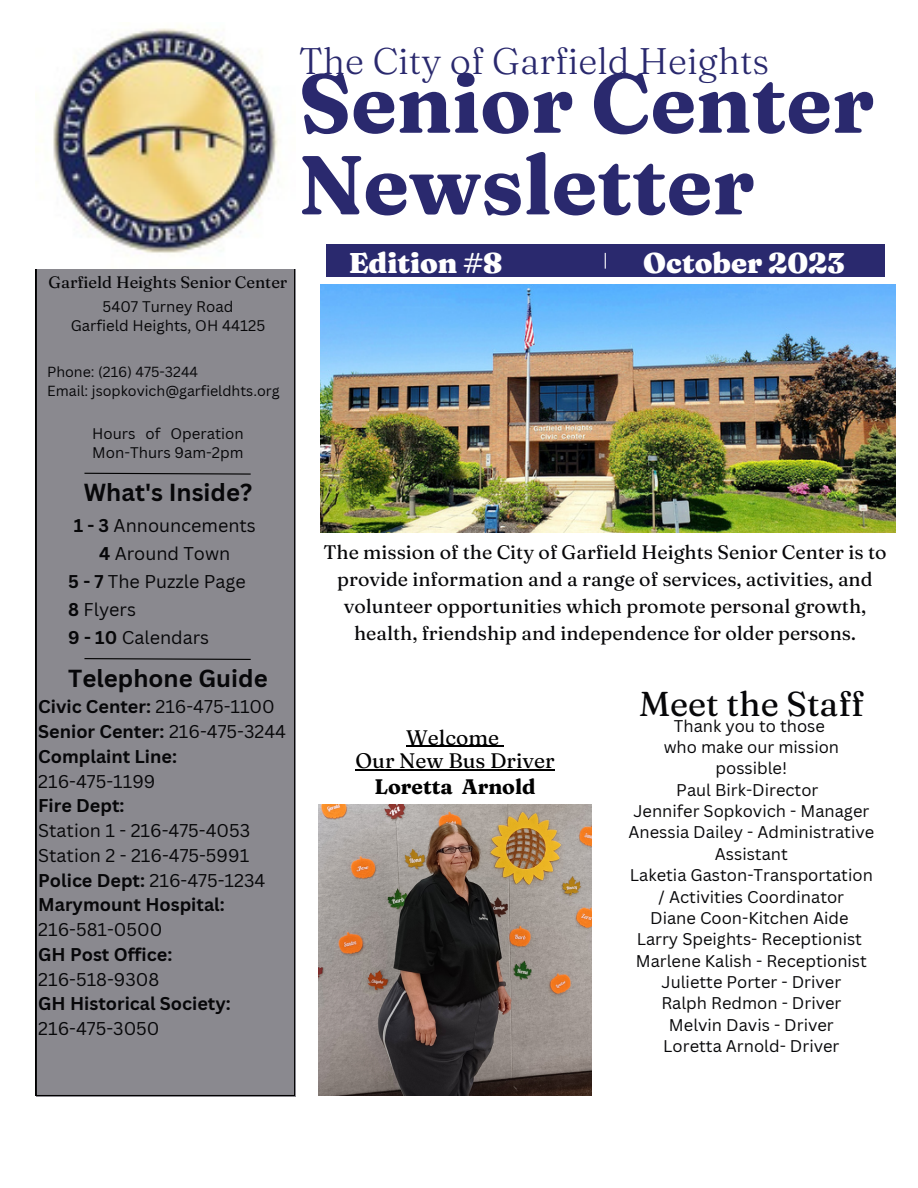
<style>
.page{position:relative;width:918px;height:1188px;background:#fff}
.page>*{position:absolute;margin:0;border:0;box-sizing:border-box;transform-origin:0 0}
.t1{font:700 83.25px "Fraunces 9 pt";color:#2a296e}
.t2{font:300 36.9px "Fraunces 9 pt";color:#2a296e}
.t3{font:34.5px "Fraunces 9 pt";color:#070709}
.t4{font:900 28.5px "Fraunces 9 pt";color:#fff}
.t5{font:700 24px "Canva Sans";color:#070709}
.t6{font:21px "Fraunces 9 pt";color:#000}
.t7{font:700 21px "Fraunces 9 pt";color:#000}
.t8{font:19.5px/27px "Fraunces 9 pt";color:#070709;text-align:center}
.t9{font:18px/24.8px "Canva Sans";color:#070709;text-align:center}
.t10{font:700 18px/24.8px "Canva Sans";color:#070709}
.t11{font:16.5px/21.3px "Canva Sans";color:#070709;text-align:center}
.t12{font:16.5px "Fraunces 9 pt";color:#070709}
.t13{font:15px/19.2px "Canva Sans";color:#070709}
.t14{font:14.25px "Canva Sans";color:#070709}
.s1{font-weight:700}
.s2{font-weight:400}
</style>
<div class="page">
<div style="left:36px;top:268px;width:260px;height:828px;background:#8a898f"></div>
<div style="left:35px;top:267px;width:261px;height:830px;border:2px solid #000"></div>
<svg style="left:84px;top:472px;width:167px;height:3px"></svg>
<svg style="left:84px;top:658px;width:167px;height:2px"></svg>
<div style="left:326px;top:245px;width:559px;height:32px;background:#2a296e"></div>
<svg style="left:605px;top:253px;width:1px;height:16px"></svg>
<img style="left:320px;top:285px;width:575px;height:247px">
<img style="left:36px;top:25px;width:260px;height:243px">
<img style="left:318px;top:805px;width:274px;height:291px">
<hr style="left:406px;top:746px;width:93px;height:1px;background:#000">
<hr style="left:356px;top:769px;width:199px;height:2px;background:#000">
<p class="t12" style="left:49px;top:272px;width:240px">Garfield Heights Senior Center</p>
<p class="t13" style="left:102px;top:296px;width:132px">5407 Turney Road</p>
<p class="t13" style="left:71px;top:315px;width:196px">Garfield Heights, OH 44125</p>
<p class="t14" style="left:47px;top:361px;width:153px">Phone: (216) 475-3244</p>
<p class="t14" style="left:47px;top:380px;width:234px">Email: jsopkovich@garfieldhts.org</p>
<p class="t13" style="left:92px;top:423px;width:153px">Hours of Operation<br>Mon-Thurs 9am-2pm</p>
<p class="t5" style="left:84px;top:476px;width:170px">What's Inside?</p>
<p class="t9" style="left:74px;top:510px;width:184px;line-height:28.2px"><span class="s1">1 - 3</span> Announcements<br><span class="s1">4</span> Around Town</p>
<p class="t9" style="left:68px;top:568px;width:179px"><span class="s1">5 - 7</span> The Puzzle Page</p>
<p class="t9" style="left:68px;top:597px;width:69px"><span class="s1">8</span> Flyers</p>
<p class="t9" style="left:68px;top:625px;width:142px"><span class="s1">9 - 10</span> Calendars</p>
<p class="t5" style="left:68px;top:661px;width:201px">Telephone Guide</p>
<p class="t10" style="left:38px;top:694px;width:249px">Civic Center: <span class="s2">216-475-1100<br></span>Senior Center: <span class="s2">216-475-3244<br></span>Complaint Line:<br><span class="s2">216-475-1199</span></p>
<p class="t10" style="left:38px;top:793px;width:88px">Fire Dept:</p>
<p class="t9" style="left:38px;top:818px;width:229px;text-align:left">Station 1 - 216-475-4053<br>Station 2 - 216-475-5991<br><span class="s1">Police Dept:</span> 216-475-1234<br><span class="s1">Marymount Hospital:<br></span>216-581-0500</p>
<p class="t10" style="left:38px;top:941px;width:136px">GH Post Office:<br><span class="s2">216-518-9308</span></p>
<p class="t10" style="left:38px;top:991px;width:194px">GH Historical Society:<br><span class="s2">216-475-3050</span></p>
<p class="t2" style="left:299px;top:37px;width:472px">The City of Garfield Heights</p>
<p class="t1" style="left:299px;top:51px;width:577px">Senior Center</p>
<p class="t1" style="left:299px;top:133px;width:457px">Newsletter</p>
<p class="t4" style="left:349px;top:245px;width:155px">Edition #8</p>
<p class="t4" style="left:643px;top:245px;width:203px">October 2023</p>
<p class="t8" style="left:323px;top:538px;width:565px">The mission of the City of Garfield Heights Senior Center is to provide information and a range of services, activities, and volunteer opportunities which promote personal growth, health, friendship and independence for older persons.</p>
<p class="t6" style="left:406px;top:724px;width:94px">Welcome</p>
<p class="t6" style="left:356px;top:748px;width:201px">Our New Bus Driver</p>
<p class="t7" style="left:374px;top:774px;width:163px">Loretta Arnold</p>
<p class="t3" style="left:639px;top:682px;width:226px">Meet the Staff</p>
<p class="t11" style="left:674px;top:714px;width:153px">Thank you to those</p>
<p class="t11" style="left:664px;top:736px;width:177px">who make our mission possible!</p>
<p class="t11" style="left:676px;top:779px;width:144px">Paul Birk-Director</p>
<p class="t11" style="left:629px;top:800px;width:247px">Jennifer Sopkovich - Manager<br>Anessia Dailey - Administrative<br>Assistant</p>
<p class="t11" style="left:630px;top:864px;width:244px">Laketia Gaston-Transportation / Activities Coordinator</p>
<p class="t11" style="left:650px;top:907px;width:200px">Diane Coon-Kitchen Aide</p>
<p class="t11" style="left:637px;top:928px;width:227px">Larry Speights- Receptionist</p>
<p class="t11" style="left:636px;top:950px;width:233px">Marlene Kalish - Receptionist<br>Juliette Porter - Driver</p>
<p class="t11" style="left:661px;top:992px;width:182px">Ralph Redmon - Driver</p>
<p class="t11" style="left:669px;top:1014px;width:166px">Melvin Davis - Driver</p>
<p class="t11" style="left:663px;top:1035px;width:178px">Loretta Arnold- Driver</p>
</div>
